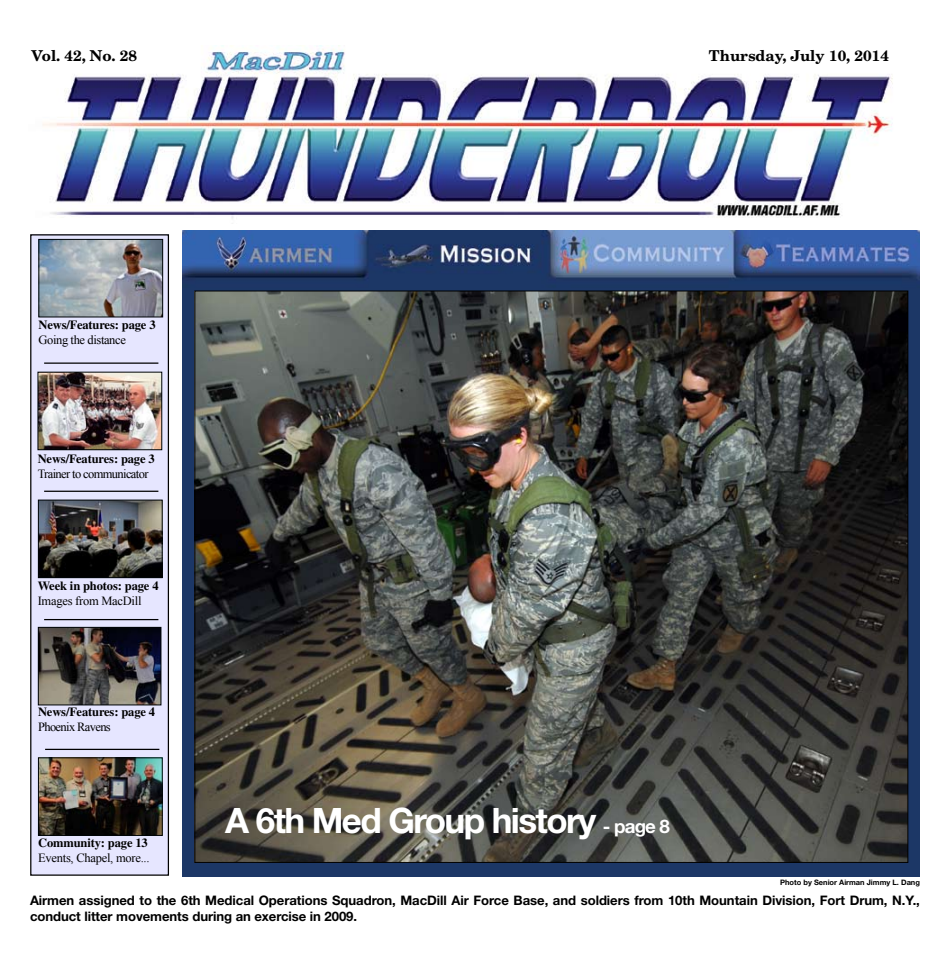
<style>
.page{position:relative;width:950px;height:980px;background:#fff}
.page>*{position:absolute;margin:0;border:0;box-sizing:border-box;transform-origin:0 0}
.t1{font:700 35px "Helvetica Neue";letter-spacing:-.045em;color:#fff}
.t2{font:700 15px "New Century Schlbk";color:#000}
.t3{font:700 13.12px/15.9px "Helvetica Neue";letter-spacing:-.005em;color:#000}
.t4{font:700 12.5px "Times";letter-spacing:-.01em;color:#000}
.t5{font:12.5px "Times New Roman";letter-spacing:-.03em;color:#000}
.t6{font:12.5px "Times New Roman";letter-spacing:-.05em;color:#000}
.t7{font:700 7.5px "Helvetica Neue";color:#000}
.s1{font-size:18.75px}
</style>
<div class="page">
<img style="left:42px;top:45px;width:851px;height:174px">
<img style="left:182px;top:230px;width:738px;height:647px">
<div style="left:31px;top:235px;width:137px;height:640px;background:#e6e6ff"></div>
<div style="left:30px;top:234px;width:139px;height:642px;border:1px solid #000"></div>
<hr style="left:44px;top:363px;width:114px;height:1px;background:#000">
<img style="left:41px;top:241px;width:120px;height:74px">
<div style="left:39px;top:239px;width:124px;height:78px;border:1px solid #000508"></div>
<hr style="left:44px;top:491px;width:114px;height:1px;background:#000">
<img style="left:40px;top:502px;width:121px;height:74px">
<div style="left:38px;top:500px;width:125px;height:78px;border:1px solid #000508"></div>
<hr style="left:44px;top:619px;width:114px;height:1px;background:#000">
<img style="left:40px;top:629px;width:119px;height:74px">
<div style="left:38px;top:627px;width:123px;height:78px;border:1px solid #000508"></div>
<hr style="left:45px;top:749px;width:114px;height:1px;background:#000">
<img style="left:40px;top:760px;width:121px;height:74px">
<div style="left:38px;top:758px;width:125px;height:78px;border:1px solid #000508"></div>
<img style="left:197px;top:293px;width:709px;height:568px">
<img style="left:40px;top:374px;width:120px;height:74px">
<div style="left:38px;top:372px;width:124px;height:78px;border:1px solid #000508"></div>
<p class="t2" style="left:32px;top:47px;width:107px">Vol. 42, No. 28</p>
<p class="t2" style="left:709px;top:46px;width:182px">Thursday, July 10, 2014</p>
<p class="t4" style="left:39px;top:317px;width:119px">News/Features: page 3</p>
<p class="t5" style="left:39px;top:331px;width:89px">Going the distance</p>
<p class="t4" style="left:38px;top:451px;width:119px">News/Features: page 3</p>
<p class="t6" style="left:38px;top:465px;width:112px">Trainer to communicator</p>
<p class="t4" style="left:38px;top:578px;width:122px">Week in photos: page 4</p>
<p class="t5" style="left:38px;top:592px;width:105px">Images from MacDill</p>
<p class="t4" style="left:38px;top:705px;width:119px">News/Features: page 4</p>
<p class="t6" style="left:38px;top:719px;width:74px">Phoenix Ravens</p>
<p class="t4" style="left:38px;top:835px;width:111px">Community: page 13</p>
<p class="t5" style="left:38px;top:849px;width:113px">Events, Chapel, more...</p>
<h1 class="t1" style="left:225px;top:799px;width:446px">A 6th Med Group history <span class="s1">- page 8</span></h1>
<p class="t7" style="left:780px;top:878px;width:141px">Photo by Senior Airman Jimmy L. Dang</p>
<p class="t3" style="left:30px;top:892px;width:891px">Airmen assigned to the 6th Medical Operations Squadron, MacDill Air Force Base, and soldiers from 10th Mountain Division, Fort Drum, N.Y., conduct litter movements during an exercise in 2009.</p>
</div>
